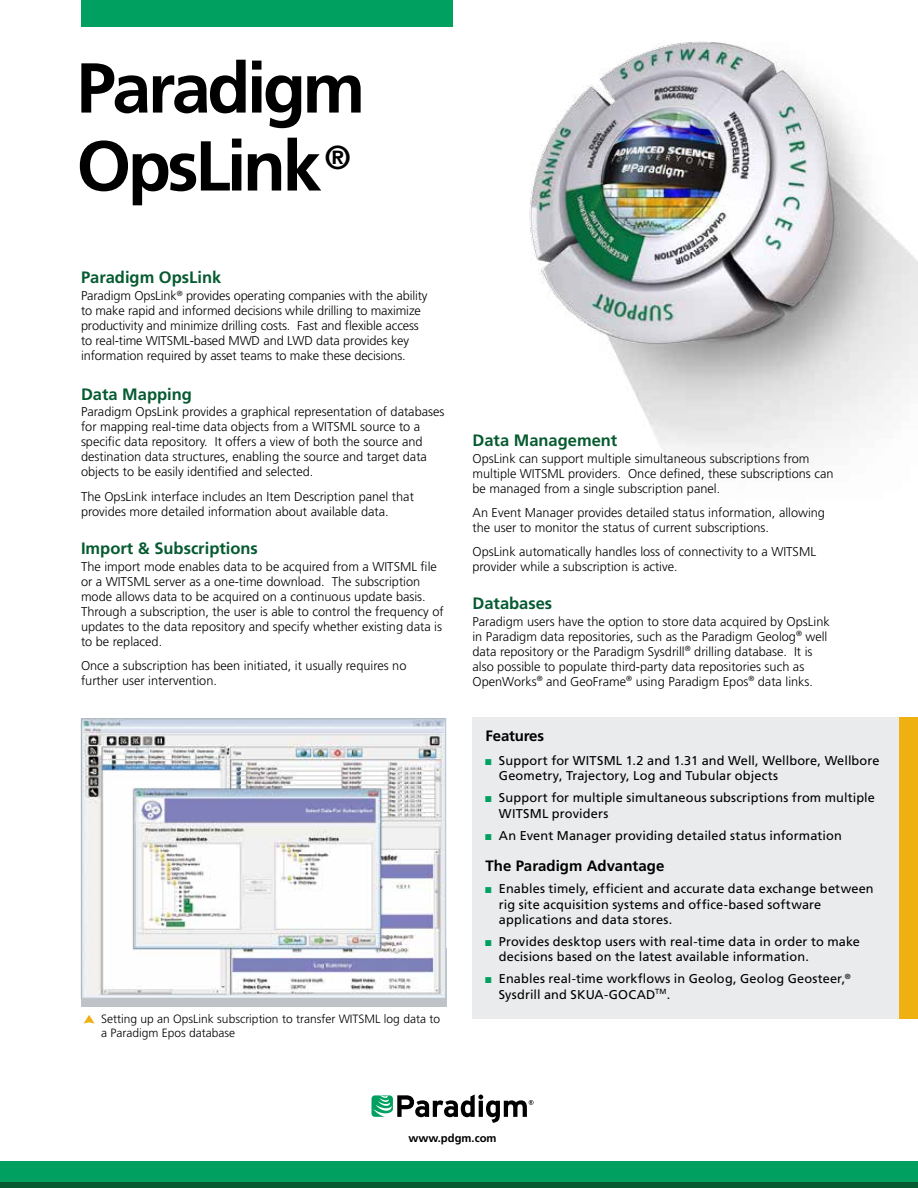
<style>
.page{position:relative;width:918px;height:1188px;background:#fff}
.page>*{position:absolute;margin:0;border:0;box-sizing:border-box;transform-origin:0 0}
.t1{font:700 70.5px/78px "Frutiger LT Std";letter-spacing:-.05em;color:#000}
.t2{font:700 16.5px "Frutiger LT Std";color:#065a30}
.t3{font:700 15px "Frutiger LT Std";color:#000}
.t4{font:300 12.75px/15px "Frutiger LT Std";color:#000}
.t5{font:12.75px/15.3px "Frutiger LT Std";letter-spacing:.01em;color:#000}
.t6{font:300 12px/14.4px "Frutiger LT Std";color:#000}
.t7{font:700 11.25px "Frutiger LT Std";color:#000}
.s1{font-family:"Arial Narrow";color:#00a160}
</style>
<div class="page">
<img style="left:452px;top:0;width:466px;height:458px">
<svg style="left:0;top:1181px;width:918px;height:7px;background:#056436"></svg>
<div style="left:0;top:1161px;width:918px;height:20px;background:#00a160"></div>
<div style="left:81px;top:948px;width:365px;height:59px;background:#bfc3c7"></div>
<div style="left:81px;top:0;width:371px;height:27px;background:#00a160"></div>
<img style="left:83px;top:720px;width:361px;height:277px">
<div style="left:81px;top:718px;width:365px;height:281px;border:1px solid #bac1c6"></div>
<svg style="left:84px;top:1015px;width:11px;height:9px"></svg>
<svg style="left:372px;top:1094px;width:162px;height:29px"></svg>
<div style="left:472px;top:718px;width:427px;height:301px;background:#eaebec"></div>
<div style="left:899px;top:718px;width:19px;height:301px;background:#eeb111"></div>
<h1 class="t1" style="left:76px;top:49px;width:290px">Paradigm<br>OpsLink<sup>®</sup></h1>
<p class="t2" style="left:81px;top:268px;width:142px">Paradigm OpsLink</p>
<p class="t4" style="left:81px;top:288px;width:348px">Paradigm OpsLink<sup>®</sup> provides operating companies with the ability to make rapid and informed decisions while drilling to maximize productivity and minimize drilling costs. Fast and flexible access to real-time WITSML-based MWD and LWD data provides key information required by asset teams to make these decisions.</p>
<p class="t2" style="left:81px;top:384px;width:112px">Data Mapping</p>
<p class="t4" style="left:81px;top:404px;width:365px">Paradigm OpsLink provides a graphical representation of databases for mapping real-time data objects from a WITSML source to a specific data repository. It offers a view of both the source and destination data structures, enabling the source and target data objects to be easily identified and selected.</p>
<p class="t4" style="left:81px;top:489px;width:334px">The OpsLink interface includes an Item Description panel that provides more detailed information about available data.</p>
<p class="t2" style="left:81px;top:539px;width:178px">Import &amp; Subscriptions</p>
<p class="t4" style="left:81px;top:559px;width:364px">The import mode enables data to be acquired from a WITSML file or a WITSML server as a one-time download. The subscription mode allows data to be acquired on a continuous update basis.<br>Through a subscription, the user is able to control the frequency of updates to the data repository and specify whether existing data is to be replaced.</p>
<p class="t4" style="left:81px;top:659px;width:327px">Once a subscription has been initiated, it usually requires no further user intervention.</p>
<p class="t6" style="left:101px;top:1011px;width:340px">Setting up an OpsLink subscription to transfer WITSML log data to a Paradigm Epos database</p>
<p class="t2" style="left:472px;top:431px;width:146px">Data Management</p>
<p class="t4" style="left:472px;top:451px;width:363px">OpsLink can support multiple simultaneous subscriptions from multiple WITSML providers. Once defined, these subscriptions can be managed from a single subscription panel.</p>
<p class="t4" style="left:472px;top:506px;width:354px">An Event Manager provides detailed status information, allowing the user to monitor the status of current subscriptions.</p>
<p class="t4" style="left:472px;top:544px;width:345px">OpsLink automatically handles loss of connectivity to a WITSML provider while a subscription is active.</p>
<p class="t2" style="left:472px;top:594px;width:81px">Databases</p>
<p class="t4" style="left:472px;top:614px;width:359px">Paradigm users have the option to store data acquired by OpsLink in Paradigm data repositories, such as the Paradigm Geolog<sup>®</sup> well data repository or the Paradigm Sysdrill<sup>®</sup> drilling database. It is also possible to populate third-party data repositories such as OpenWorks<sup>®</sup> and GeoFrame<sup>®</sup> using Paradigm Epos<sup>®</sup> data links.</p>
<p class="t3" style="left:485px;top:727px;width:60px">Features</p>
<p class="t5" style="left:499px;top:753px;width:382px;text-indent:-14px"><span class="s1">■</span> Support for WITSML 1.2 and 1.31 and Well, Wellbore, Wellbore<br>Geometry, Trajectory, Log and Tubular objects</p>
<p class="t5" style="left:499px;top:790px;width:378px;text-indent:-14px"><span class="s1">■</span> Support for multiple simultaneous subscriptions from multiple<br>WITSML providers</p>
<p class="t5" style="left:485px;top:828px;width:358px"><span class="s1">■</span> An Event Manager providing detailed status information</p>
<p class="t3" style="left:485px;top:857px;width:181px">The Paradigm Advantage</p>
<p class="t5" style="left:499px;top:881px;width:376px;text-indent:-14px"><span class="s1">■</span> Enables timely, efficient and accurate data exchange between rig site acquisition systems and office-based software applications and data stores.</p>
<p class="t5" style="left:499px;top:934px;width:363px;text-indent:-14px"><span class="s1">■</span> Provides desktop users with real-time data in order to make decisions based on the latest available information.</p>
<p class="t5" style="left:499px;top:971px;width:353px;text-indent:-13px"><span class="s1">■</span> Enables real-time workflows in Geolog, Geolog Geosteer,<sup>®<br></sup>Sysdrill and SKUA-GOCAD<sup>TM</sup>.</p>
<p class="t7" style="left:408px;top:1131px;width:90px">www.pdgm.com</p>
</div>
